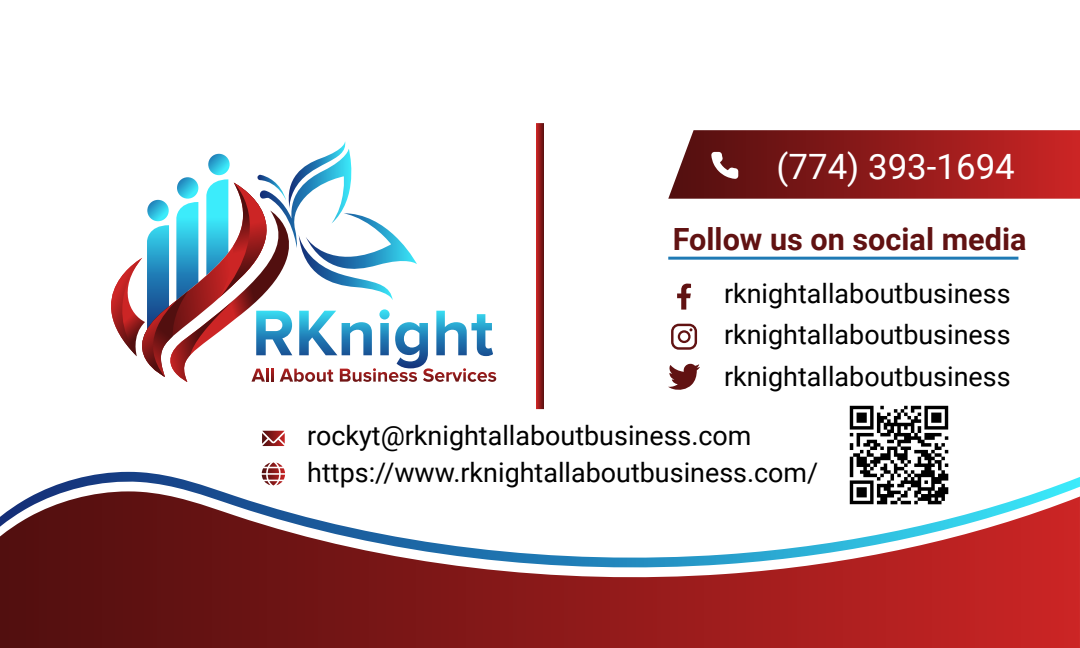
<style>
.page{position:relative;width:1080px;height:648px;background:#fff}
.page>*{position:absolute;margin:0;border:0;box-sizing:border-box;transform-origin:0 0}
.t1{font:34.8px "Roboto";color:#fff}
.t2{font:700 30.4px "Roboto";color:#611212}
.t3{font:26.8px/41.6px "Roboto";color:#000;text-align:justify}
</style>
<div class="page">
<svg style="left:668px;top:130px;width:412px;height:69px;background:#932323"></svg>
<svg style="left:711px;top:152px;width:27px;height:27px"></svg>
<svg style="left:111px;top:141px;width:385px;height:241px"></svg>
<svg style="left:671px;top:324px;width:26px;height:26px"></svg>
<svg style="left:677px;top:284px;width:14px;height:26px"></svg>
<svg style="left:668px;top:364px;width:32px;height:26px"></svg>
<hr style="left:668px;top:257px;width:350px;height:3px;background:#1f7ab4">
<svg style="left:42px;top:479px;width:1038px;height:12px"></svg>
<svg style="left:0;top:491px;width:1080px;height:157px"></svg>
<svg style="left:536px;top:123px;width:8px;height:286px;background:#941a1a"></svg>
<svg style="left:262px;top:462px;width:23px;height:24px"></svg>
<svg style="left:262px;top:431px;width:23px;height:15px"></svg>
<img style="left:843px;top:405px;width:112px;height:106px">
<p class="t1" style="left:777px;top:142px;width:240px">(774) 393-1694</p>
<p class="t2" style="left:673px;top:218px;width:355px">Follow us on social media</p>
<p class="t3" style="left:724px;top:272px;width:288px">rknightallaboutbusiness rknightallaboutbusiness rknightallaboutbusiness</p>
<p class="t3" style="left:307px;top:416px;width:513px;line-height:36.8px">rockyt@rknightallaboutbusiness.com https://www.rknightallaboutbusiness.com/</p>
</div>
